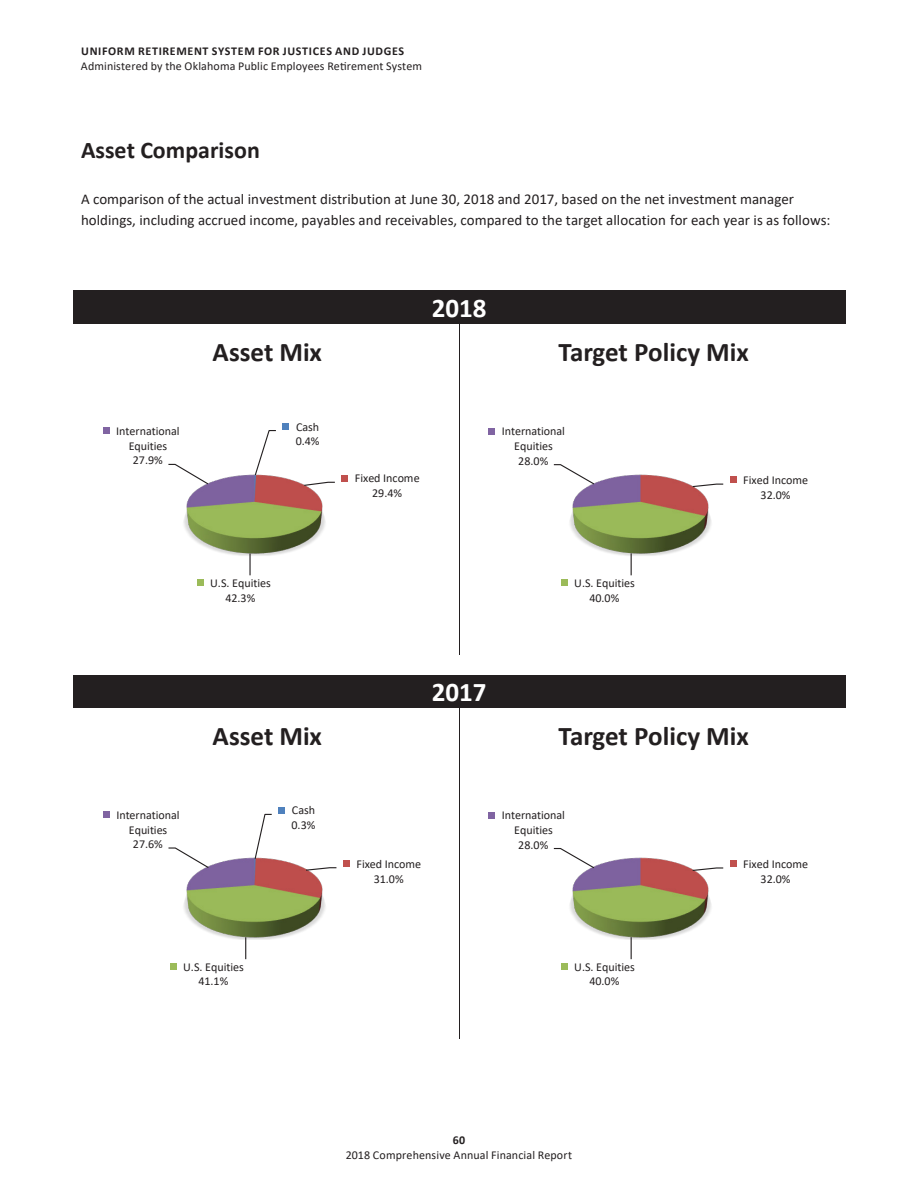
<style>
.page{position:relative;width:918px;height:1188px;background:#fff}
.page>*{position:absolute;margin:0;border:0;box-sizing:border-box;transform-origin:0 0}
.t1{font:700 27px "Calibri";color:#231f20}
.t2{font:700 27px "Calibri";color:#fff}
.t3{font:700 24px "Calibri";color:#231f20}
.t4{font:15px/21px "Calibri";color:#231f20}
.t5{font:12px/14.7px "Calibri";color:#231f20;text-align:center}
.t6{font:700 12px "Calibri";letter-spacing:.055em;color:#231f20}
.t7{font:700 12px "Calibri";color:#231f20}
.t8{font:700 12px "Calibri";letter-spacing:.025em;color:#231f20}
</style>
<div class="page">
<div style="left:73px;top:291px;width:772px;height:33px;background:#231f20"></div>
<hr style="left:845px;top:291px;width:1px;height:33px;background:#231f20">
<hr style="left:459px;top:324px;width:1px;height:331px;background:#231f20">
<div style="left:73px;top:675px;width:772px;height:33px;background:#231f20"></div>
<hr style="left:459px;top:708px;width:1px;height:331px;background:#231f20">
<img style="left:183px;top:474px;width:143px;height:82px">
<svg style="left:254px;top:430px;width:23px;height:46px"></svg>
<svg style="left:303px;top:481px;width:32px;height:6px"></svg>
<hr style="left:249px;top:554px;width:2px;height:21px;background:#231f20">
<svg style="left:168px;top:463px;width:41px;height:22px"></svg>
<div style="left:283px;top:423px;width:6px;height:7px;background:#4f81bd"></div>
<svg style="left:342px;top:475px;width:6px;height:6px"></svg>
<div style="left:197px;top:579px;width:6px;height:7px;background:#9bbb59"></div>
<div style="left:103px;top:428px;width:7px;height:6px;background:#8064a2"></div>
<img style="left:570px;top:474px;width:141px;height:94px">
<svg style="left:691px;top:483px;width:33px;height:5px"></svg>
<svg style="left:631px;top:553px;width:1px;height:22px"></svg>
<svg style="left:553px;top:464px;width:42px;height:21px"></svg>
<div style="left:730px;top:477px;width:7px;height:6px;background:#c0504d"></div>
<div style="left:561px;top:579px;width:6px;height:7px;background:#9bbb59"></div>
<div style="left:488px;top:428px;width:7px;height:7px;background:#8064a2"></div>
<img style="left:184px;top:857px;width:142px;height:95px">
<svg style="left:254px;top:813px;width:19px;height:47px"></svg>
<svg style="left:305px;top:867px;width:32px;height:4px"></svg>
<svg style="left:245px;top:937px;width:1px;height:22px"></svg>
<svg style="left:168px;top:847px;width:42px;height:22px"></svg>
<div style="left:278px;top:807px;width:7px;height:7px;background:#4f81bd"></div>
<div style="left:343px;top:860px;width:7px;height:7px;background:#c0504d"></div>
<div style="left:170px;top:963px;width:6px;height:7px;background:#9bbb59"></div>
<div style="left:103px;top:811px;width:7px;height:7px;background:#8064a2"></div>
<img style="left:570px;top:857px;width:141px;height:95px">
<svg style="left:691px;top:867px;width:33px;height:5px"></svg>
<svg style="left:631px;top:937px;width:1px;height:22px"></svg>
<svg style="left:553px;top:848px;width:42px;height:21px"></svg>
<div style="left:730px;top:861px;width:7px;height:6px;background:#c0504d"></div>
<div style="left:561px;top:963px;width:6px;height:7px;background:#9bbb59"></div>
<div style="left:488px;top:812px;width:7px;height:6px;background:#8064a2"></div>
<p class="t6" style="left:81px;top:42px;width:325px">UNIFORM RETIREMENT SYSTEM FOR JUSTICES AND JUDGES</p>
<p class="t5" style="left:81px;top:58px;width:343px">Administered by the Oklahoma Public Employees Retirement System</p>
<p class="t7" style="left:81px;top:53px;width:298px">UNIFORM RETIREMENT SYSTEM FOR JUSTICES AND JUDGES</p>
<h2 class="t3" style="left:81px;top:133px;width:180px">Asset Comparison</h2>
<p class="t4" style="left:81px;top:188px;width:751px">A comparison of the actual investment distribution at June 30, 2018 and 2017, based on the net investment manager holdings, including accrued income, payables and receivables, compared to the target allocation for each year is as follows:</p>
<h1 class="t2" style="left:432px;top:289px;width:56px">2018</h1>
<h1 class="t1" style="left:213px;top:333px;width:111px">Asset Mix</h1>
<h1 class="t1" style="left:559px;top:333px;width:192px">Target Policy Mix</h1>
<p class="t5" style="left:116px;top:423px;width:65px">International<br>Equities<br>27.9%</p>
<p class="t5" style="left:296px;top:419px;width:25px;text-align:left">Cash<br>0.4%</p>
<p class="t5" style="left:502px;top:424px;width:65px">International<br>Equities<br>28.0%</p>
<p class="t5" style="left:355px;top:471px;width:66px">Fixed Income<br>29.4%</p>
<p class="t5" style="left:743px;top:472px;width:66px">Fixed Income<br>32.0%</p>
<p class="t5" style="left:210px;top:575px;width:62px">U.S. Equities<br>42.3%</p>
<p class="t5" style="left:574px;top:575px;width:62px">U.S. Equities<br>40.0%</p>
<h1 class="t2" style="left:432px;top:673px;width:56px">2017</h1>
<h1 class="t1" style="left:213px;top:717px;width:111px">Asset Mix</h1>
<h1 class="t1" style="left:559px;top:717px;width:192px">Target Policy Mix</h1>
<p class="t5" style="left:116px;top:807px;width:65px">International<br>Equities<br>27.6%</p>
<p class="t5" style="left:292px;top:803px;width:25px;text-align:left">Cash<br>0.3%</p>
<p class="t5" style="left:502px;top:808px;width:65px">International<br>Equities<br>28.0%</p>
<p class="t5" style="left:356px;top:856px;width:66px">Fixed Income<br>31.0%</p>
<p class="t5" style="left:743px;top:856px;width:66px">Fixed Income<br>32.0%</p>
<p class="t5" style="left:183px;top:959px;width:62px">U.S. Equities<br>41.1%</p>
<p class="t5" style="left:574px;top:959px;width:62px">U.S. Equities<br>40.0%</p>
<p class="t8" style="left:453px;top:1132px;width:14px">60</p>
<p class="t5" style="left:346px;top:1147px;width:228px">2018 Comprehensive Annual Financial Report</p>
</div>
